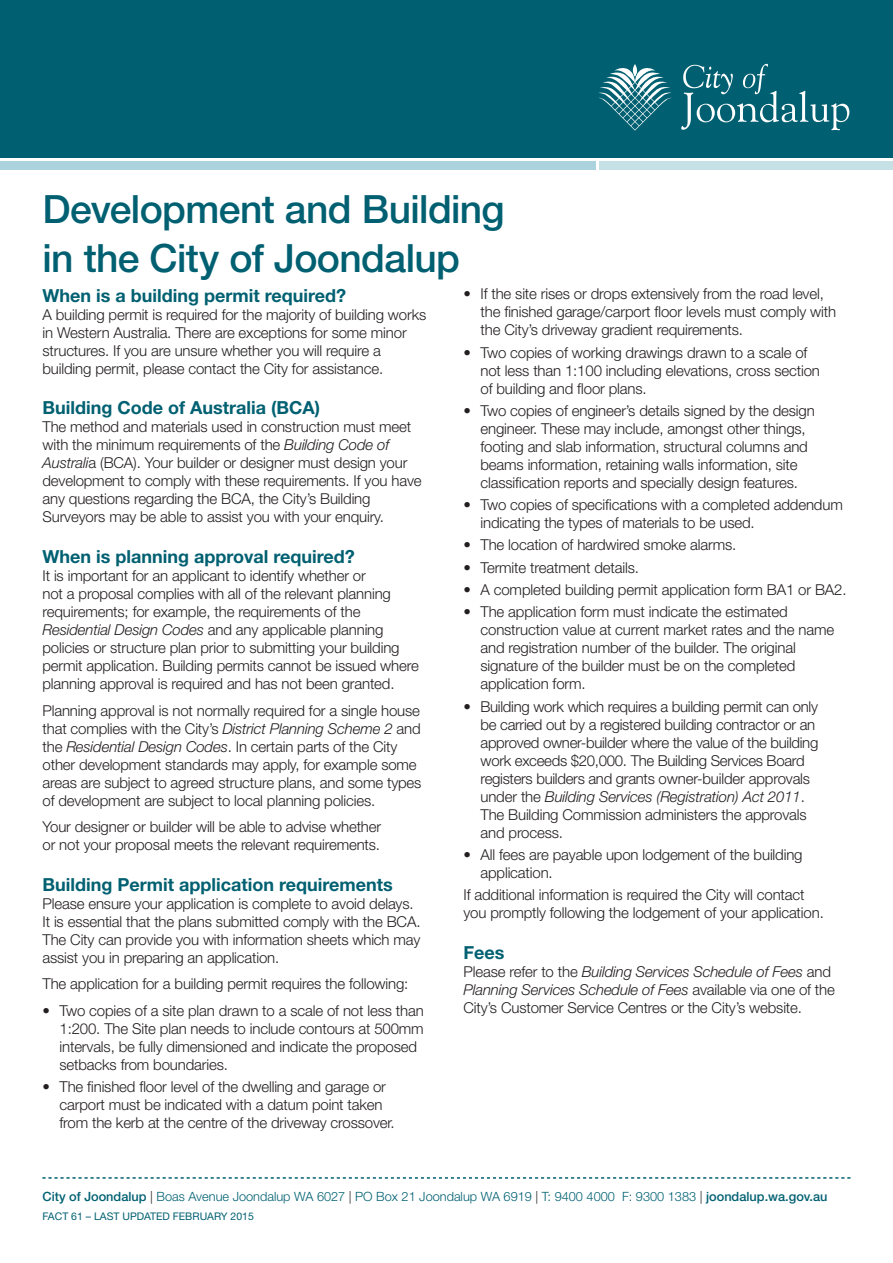
<style>
.page{position:relative;width:893px;height:1263px;background:#fff}
.page>*{position:absolute;margin:0;border:0;box-sizing:border-box;transform-origin:0 0}
.MAIN_HEAD__Top_Line{font:500 39px "Helvetica Neue";letter-spacing:-.015em;color:#006071}
.TEXT__Sub_Heading_A{font:700 18px "Helvetica Neue";color:#006071}
.TEXT__Body{font:300 15px/18px "Helvetica Neue";letter-spacing:-.01em;color:#231f20}
.t1{font:300 12.75px "Helvetica Neue";color:#006071}
.t2{font:10.5px "Helvetica Neue";color:#006071}
.s1{font-style:italic}
.s2{font-weight:500}
.s3{color:#231f20}
</style>
<div class="page">
<div style="left:0;top:0;width:893px;height:157px;background:#006071"></div>
<svg style="left:598px;top:64px;width:251px;height:67px"></svg>
<div style="left:0;top:162px;width:595px;height:8px;background:#abd3de"></div>
<div style="left:600px;top:162px;width:293px;height:8px;background:#c6e1e5"></div>
<svg style="left:43px;top:1177px;width:807px;height:1px"></svg>
<p class="MAIN_HEAD__Top_Line" style="left:43px;top:186px;width:464px">Development and Building</p>
<p class="MAIN_HEAD__Top_Line" style="left:43px;top:235px;width:419px">in the City of Joondalup</p>
<p class="TEXT__Sub_Heading_A" style="left:43px;top:284px;width:305px">When is a building permit required?</p>
<p class="TEXT__Body" style="left:43px;top:305px;width:385px">A building permit is required for the majority of building works in Western Australia. There are exceptions for some minor structures. If you are unsure whether you will require a building permit, please contact the City for assistance.</p>
<p class="TEXT__Sub_Heading_A" style="left:43px;top:397px;width:279px">Building Code of Australia (BCA)</p>
<p class="TEXT__Body" style="left:43px;top:418px;width:381px">The method and materials used in construction must meet with the minimum requirements of the <span class="s1">Building Code of Australi</span>a (BCA). Your builder or designer must design your development to comply with these requirements. If you have any questions regarding the BCA, the City’s Building Surveyors may be able to assist you with your enquiry.</p>
<p class="TEXT__Sub_Heading_A" style="left:43px;top:545px;width:314px">When is planning approval required?</p>
<p class="TEXT__Body" style="left:43px;top:566px;width:378px">It is important for an applicant to identify whether or<br>not a proposal complies with all of the relevant planning requirements; for example, the requirements of the <span class="s1">Residential Design Codes</span> and any applicable planning policies or structure plan prior to submitting your building permit application. Building permits cannot be issued where planning approval is required and has not been granted.</p>
<p class="TEXT__Body" style="left:43px;top:701px;width:380px">Planning approval is not normally required for a single house that complies with the City’s <span class="s1">District Planning Scheme 2</span> and the <span class="s1">Residential Design Codes</span>. In certain parts of the City other development standards may apply, for example some areas are subject to agreed structure plans, and some types of development are subject to local planning policies.</p>
<p class="TEXT__Body" style="left:43px;top:817px;width:340px">Your designer or builder will be able to advise whether or not your proposal meets the relevant requirements.</p>
<p class="TEXT__Sub_Heading_A" style="left:43px;top:873px;width:352px">Building Permit application requirements</p>
<p class="TEXT__Body" style="left:43px;top:894px;width:379px">Please ensure your application is complete to avoid delays.<br>It is essential that the plans submitted comply with the BCA.<br>The City can provide you with information sheets which may assist you in preparing an application.</p>
<p class="TEXT__Body" style="left:43px;top:975px;width:367px">The application for a building permit requires the following:</p>
<p class="TEXT__Body" style="left:60px;top:1001px;width:366px;text-indent:-17px">• Two copies of a site plan drawn to a scale of not less than 1:200. The Site plan needs to include contours at 500mm intervals, be fully dimensioned and indicate the proposed setbacks from boundaries.</p>
<p class="TEXT__Body" style="left:60px;top:1077px;width:337px;text-indent:-17px">• The finished floor level of the dwelling and garage or carport must be indicated with a datum point taken from the kerb at the centre of the driveway crossover.</p>
<p class="TEXT__Body" style="left:480px;top:285px;width:357px;text-indent:-17px">• If the site rises or drops extensively from the road level, the finished garage/carport floor levels must comply with the City’s driveway gradient requirements.</p>
<p class="TEXT__Body" style="left:480px;top:343px;width:341px;text-indent:-17px">• Two copies of working drawings drawn to a scale of not less than 1:100 including elevations, cross section of building and floor plans.</p>
<p class="TEXT__Body" style="left:480px;top:401px;width:336px;text-indent:-17px">• Two copies of engineer’s details signed by the design engineer. These may include, amongst other things, footing and slab information, structural columns and beams information, retaining walls information, site classification reports and specially design features.</p>
<p class="TEXT__Body" style="left:480px;top:496px;width:364px;text-indent:-17px">• Two copies of specifications with a completed addendum indicating the types of materials to be used.</p>
<p class="TEXT__Body" style="left:463px;top:536px;width:274px">• The location of hardwired smoke alarms.</p>
<p class="TEXT__Body" style="left:463px;top:558px;width:177px">• Termite treatment details.</p>
<p class="TEXT__Body" style="left:463px;top:580px;width:385px">• A completed building permit application form BA1 or BA2.</p>
<p class="TEXT__Body" style="left:480px;top:603px;width:355px;text-indent:-17px">• The application form must indicate the estimated construction value at current market rates and the name and registration number of the builder. The original signature of the builder must be on the completed application form.</p>
<p class="TEXT__Body" style="left:480px;top:697px;width:339px;text-indent:-17px">• Building work which requires a building permit can only be carried out by a registered building contractor or an approved owner-builder where the value of the building work exceeds $20,000. The Building Services Board registers builders and grants owner-builder approvals under the <span class="s1">Building Services (Registration) Act 2011</span>.<br>The Building Commission administers the approvals and process.</p>
<p class="TEXT__Body" style="left:480px;top:845px;width:324px;text-indent:-17px">• All fees are payable upon lodgement of the building application.</p>
<p class="TEXT__Body" style="left:463px;top:885px;width:362px">If additional information is required the City will contact you promptly following the lodgement of your application.</p>
<p class="TEXT__Sub_Heading_A" style="left:463px;top:941px;width:43px">Fees</p>
<p class="TEXT__Body" style="left:463px;top:962px;width:373px">Please refer to the <span class="s1">Building Services Schedule of Fees</span> and<br><span class="s1">Planning Services Schedule of Fees</span> available via one of the<br>City’s Customer Service Centres or the City’s website.</p>
<p class="t1" style="left:43px;top:1188px;width:786px"><span class="s2">City of Joondalup</span> <span class="s3">|</span> Boas Avenue Joondalup WA 6027 <span class="s3">|</span> PO Box 21 Joondalup WA 6919 <span class="s3">|</span> T: 9400 4000 F: 9300 1383 <span class="s3">|</span> <span class="s2">joondalup.wa.gov.au</span></p>
<p class="t2" style="left:43px;top:1210px;width:213px">FACT 61 – LAST UPDATED FEBRUARY 2015</p>
</div>
